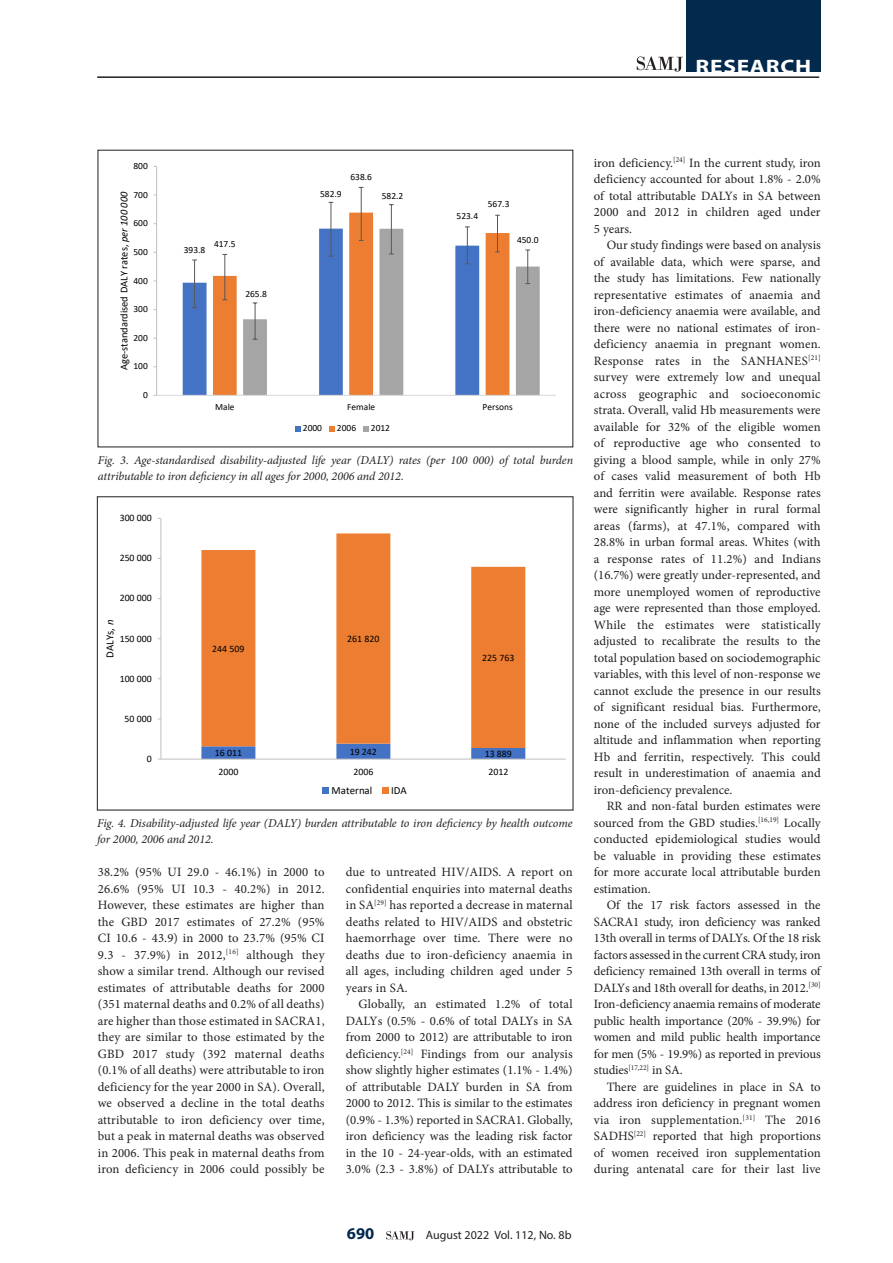
<style>
.page{position:relative;width:893px;height:1263px;background:#fff}
.page>*{position:absolute;margin:0;border:0;box-sizing:border-box;transform-origin:0 0}
.t1{font:700 19.5px "Myriad Pro";letter-spacing:.03em;color:#fff;scale:1.2 1}
.t2{font:700 16.5px "Myriad Pro";color:#03294d}
.BODY_TEXT_INDENT{font:12.75px/16.5px "Minion Pro";color:#231f20;text-align:justify}
.t3{font:italic 12.6px/15.9px "Times New Roman";letter-spacing:.005em;color:#000}
.CAPTIONS{font:italic 12px/16.5px "Minion Pro";letter-spacing:-.01em;color:#231f20}
.t4{font:12px "Myriad Pro";color:#231f20}
.t5{font:10.95px "Calibri";color:#000}
.t6{font:10.5px "Calibri";color:#000}
.t7{font:9.9px "Calibri";color:#000}
.t8{font:9.45px "Calibri";color:#000}
.s1{font-style:italic}
</style>
<div class="page">
<svg style="left:386px;top:1231px;width:28px;height:9px"></svg>
<hr style="left:97px;top:76px;width:722px;height:2px;background:#231f20">
<div style="left:686px;top:0;width:135px;height:72px;background:#03294d"></div>
<svg style="left:637px;top:57px;width:46px;height:15px"></svg>
<svg style="left:157px;top:517px;width:409px;height:277px"></svg>
<svg style="left:153px;top:166px;width:403px;height:266px"></svg>
<h1 class="t1" style="left:696px;top:54px;width:98px">RESEARCH</h1>
<p class="t8" style="left:134px;top:159px;width:16px">800</p>
<p class="t6" style="left:117px;top:370px;width:180px;rotate:-90deg">Age-standardised DALY rates, <span class="s1">per 100 000</span></p>
<p class="t8" style="left:134px;top:188px;width:16px">700</p>
<p class="t8" style="left:134px;top:217px;width:16px">600</p>
<p class="t8" style="left:134px;top:245px;width:16px">500</p>
<p class="t8" style="left:134px;top:274px;width:16px">400</p>
<p class="t8" style="left:134px;top:303px;width:16px">300</p>
<p class="t8" style="left:134px;top:331px;width:16px">200</p>
<p class="t8" style="left:134px;top:360px;width:16px">100</p>
<p class="t8" style="left:143px;top:388px;width:6px">0</p>
<p class="t8" style="left:184px;top:244px;width:23px">393.8</p>
<p class="t8" style="left:214px;top:237px;width:23px">417.5</p>
<p class="t8" style="left:245px;top:288px;width:23px">265.8</p>
<p class="t8" style="left:320px;top:187px;width:23px">582.9</p>
<p class="t8" style="left:350px;top:170px;width:23px">638.6</p>
<p class="t8" style="left:382px;top:190px;width:23px">582.2</p>
<p class="t8" style="left:456px;top:210px;width:23px">523.4</p>
<p class="t8" style="left:488px;top:197px;width:23px">567.3</p>
<p class="t8" style="left:517px;top:234px;width:23px">450.0</p>
<p class="t8" style="left:215px;top:401px;width:21px">Male</p>
<p class="t8" style="left:347px;top:401px;width:30px">Female</p>
<p class="t8" style="left:482px;top:401px;width:32px">Persons</p>
<p class="t8" style="left:303px;top:422px;width:21px">2000</p>
<p class="t8" style="left:337px;top:422px;width:21px">2006</p>
<p class="t8" style="left:371px;top:422px;width:21px">2012</p>
<p class="CAPTIONS" style="left:98px;top:451px;width:477px">Fig. 3. Age-standardised disability-adjusted life year (DALY) rates (per 100 000) of total burden attributable to iron deficiency in all ages for 2000, 2006 and 2012.</p>
<p class="t3" style="left:107px;top:456px;width:462px">Fig. 3. Age-standardised DALY rates (per 100 000 population) of total burden attributable to iron deficiency in all ages for 2000, 2006, 2012</p>
<p class="t7" style="left:120px;top:511px;width:34px">300 000</p>
<p class="t7" style="left:120px;top:551px;width:34px">250 000</p>
<p class="t7" style="left:120px;top:591px;width:34px">200 000</p>
<p class="t5" style="left:102px;top:658px;width:40px;rotate:-90deg">DALYs, <span class="s1">n</span></p>
<p class="t7" style="left:120px;top:631px;width:34px">150 000</p>
<p class="t7" style="left:120px;top:671px;width:34px">100 000</p>
<p class="t7" style="left:125px;top:712px;width:29px">50 000</p>
<p class="t7" style="left:147px;top:752px;width:7px">0</p>
<p class="t7" style="left:212px;top:641px;width:34px">244 509</p>
<p class="t7" style="left:347px;top:632px;width:34px">261 820</p>
<p class="t7" style="left:482px;top:650px;width:34px">225 763</p>
<p class="t7" style="left:215px;top:746px;width:29px">16 011</p>
<p class="t7" style="left:350px;top:745px;width:29px">19 242</p>
<p class="t7" style="left:485px;top:747px;width:29px">13 889</p>
<p class="t7" style="left:218px;top:764px;width:21px">2000</p>
<p class="t7" style="left:353px;top:764px;width:21px">2006</p>
<p class="t7" style="left:488px;top:764px;width:21px">2012</p>
<p class="t5" style="left:331px;top:783px;width:42px">Maternal</p>
<p class="t5" style="left:391px;top:783px;width:17px">IDA</p>
<p class="CAPTIONS" style="left:97px;top:814px;width:477px">Fig. 4. Disability-adjusted life year (DALY) burden attributable to iron deficiency by health outcome for 2000, 2006 and 2012.</p>
<p class="BODY_TEXT_INDENT" style="left:98px;top:864px;width:228px">38.2% (95% UI 29.0 - 46.1%) in 2000 to 26.6% (95% UI 10.3 - 40.2%) in 2012.<br>However, these estimates are higher than the GBD 2017 estimates of 27.2% (95% CI 10.6 - 43.9) in 2000 to 23.7% (95% CI 9.3 - 37.9%) in 2012,<sup>[16]</sup> although they show a similar trend. Although our revised estimates of attributable deaths for 2000 (351 maternal deaths and 0.2% of all deaths) are higher than those estimated in SACRA1, they are similar to those estimated by the GBD 2017 study (392 maternal deaths (0.1% of all deaths) were attributable to iron deficiency for the year 2000 in SA). Overall, we observed a decline in the total deaths attributable to iron deficiency over time, but a peak in maternal deaths was observed in 2006. This peak in maternal deaths from iron deficiency in 2006 could possibly be</p>
<p class="BODY_TEXT_INDENT" style="left:346px;top:864px;width:228px">due to untreated HIV/AIDS. A report on confidential enquiries into maternal deaths in SA<sup>[29]</sup> has reported a decrease in maternal deaths related to HIV/AIDS and obstetric haemorrhage over time. There were no deaths due to iron-deficiency anaemia in all ages, including children aged under 5 years in SA.</p>
<p class="BODY_TEXT_INDENT" style="left:346px;top:996px;width:228px;text-indent:13px">Globally, an estimated 1.2% of total DALYs (0.5% - 0.6% of total DALYs in SA from 2000 to 2012) are attributable to iron deficiency.<sup>[24]</sup> Findings from our analysis show slightly higher estimates (1.1% - 1.4%) of attributable DALY burden in SA from 2000 to 2012. This is similar to the estimates (0.9% - 1.3%) reported in SACRA1. Globally, iron deficiency was the leading risk factor in the 10 - 24-year-olds, with an estimated 3.0% (2.3 - 3.8%) of DALYs attributable to</p>
<p class="t2" style="left:347px;top:1223px;width:29px">690</p>
<p class="t4" style="left:426px;top:1228px;width:147px">August 2022 Vol. 112, No. 8b</p>
<p class="BODY_TEXT_INDENT" style="left:594px;top:154px;width:228px">iron deficiency.<sup>[24]</sup> In the current study, iron deficiency accounted for about 1.8% - 2.0% of total attributable DALYs in SA between 2000 and 2012 in children aged under 5 years.</p>
<p class="BODY_TEXT_INDENT" style="left:594px;top:237px;width:228px;text-indent:13px">Our study findings were based on analysis of available data, which were sparse, and the study has limitations. Few nationally representative estimates of anaemia and iron‑deficiency anaemia were available, and there were no national estimates of iron&shy;deficiency anaemia in pregnant women.<br>Response rates in the SANHANES<sup>[21] </sup>survey were extremely low and unequal across geographic and socioeconomic strata. Overall, valid Hb measurements were available for 32% of the eligible women of reproductive age who consented to giving a blood sample, while in only 27% of cases valid measurement of both Hb and ferritin were available. Response rates were significantly higher in rural formal areas (farms), at 47.1%, compared with 28.8% in urban formal areas. Whites (with a response rates of 11.2%) and Indians (16.7%) were greatly under-represented, and more unemployed women of reproductive age were represented than those employed.<br>While the estimates were statistically adjusted to recalibrate the results to the total population based on sociodemographic variables, with this level of non-response we cannot exclude the presence in our results of significant residual bias. Furthermore, none of the included surveys adjusted for altitude and inflammation when reporting Hb and ferritin, respectively. This could result in underestimation of anaemia and iron-deficiency prevalence.</p>
<p class="BODY_TEXT_INDENT" style="left:594px;top:798px;width:228px;text-indent:13px">RR and non-fatal burden estimates were sourced from the GBD studies.<sup>[16,19]</sup> Locally conducted epidemiological studies would be valuable in providing these estimates for more accurate local attributable burden estimation.</p>
<p class="BODY_TEXT_INDENT" style="left:594px;top:897px;width:228px;text-indent:13px">Of the 17 risk factors assessed in the SACRA1 study, iron deficiency was ranked 13th overall in terms of DALYs. Of the 18 risk factors assessed in the current CRA study, iron deficiency remained 13th overall in terms of DALYs and 18th overall for deaths, in 2012.<sup>[30] </sup>Iron-deficiency anaemia remains of moderate public health importance (20% - 39.9%) for women and mild public health importance for men (5% - 19.9%) as reported in previous studies<sup>[17,22]</sup> in SA.</p>
<p class="BODY_TEXT_INDENT" style="left:594px;top:1078px;width:228px;text-indent:13px">There are guidelines in place in SA to address iron deficiency in pregnant women via iron supplementation.<sup>[31]</sup> The 2016<br>SADHS<sup>[22]</sup> reported that high proportions of women received iron supplementation during antenatal care for their last live</p>
</div>
